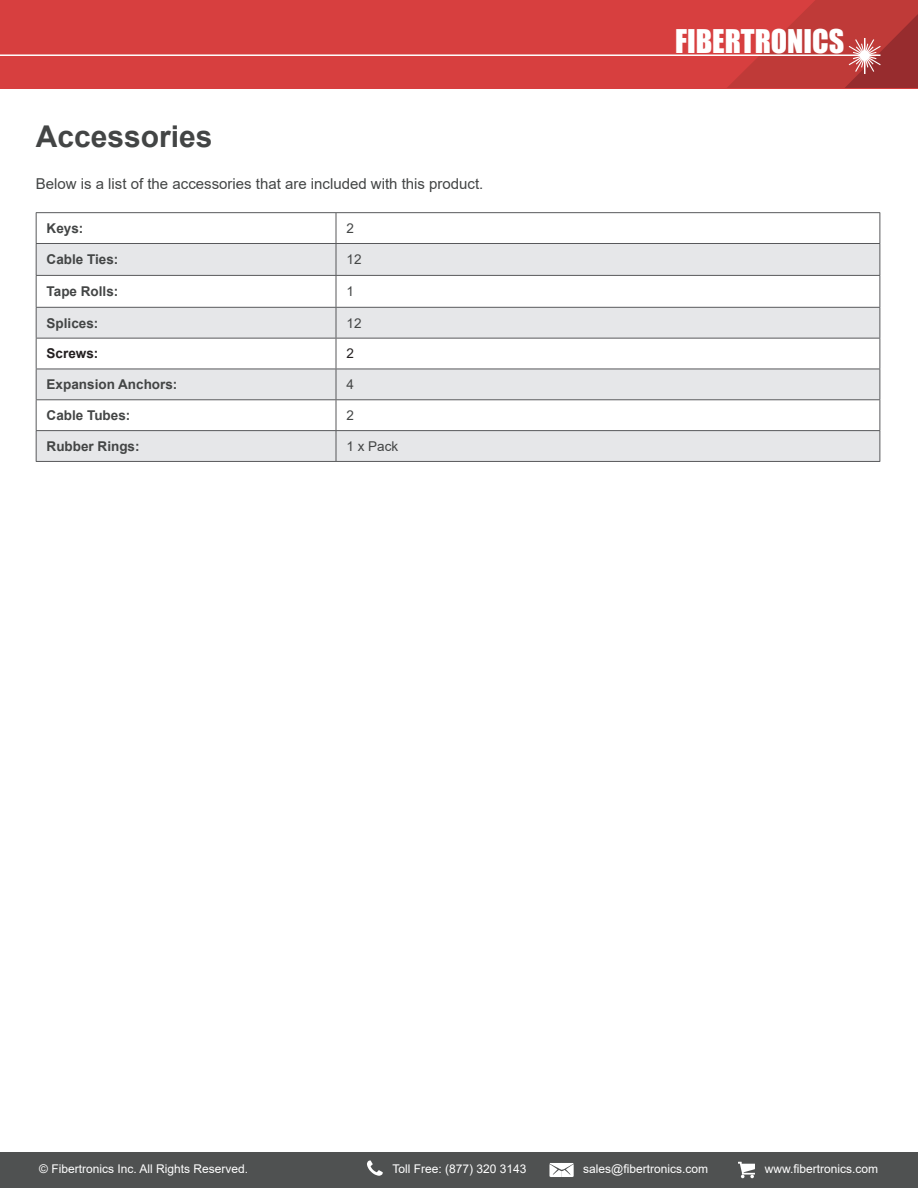
<style>
.page{position:relative;width:918px;height:1188px;background:#fff}
.page>*{position:absolute;margin:0;border:0;box-sizing:border-box;transform-origin:0 0}
.t1{font:30px "Impact";color:#fff}
.t2{font:700 30px "Arial";color:#434545}
.t3{font:15px "Arial";color:#434545}
.t4{font:700 13.5px "Arial";color:#434545}
.t5{font:13.5px "Arial";color:#434545}
.t6{font:700 13.5px "Arial";color:#231f20}
.t7{font:13.5px "Arial";color:#231f20}
.t8{font:12px "Arial";color:#fff}
</style>
<div class="page">
<svg style="left:0;top:0;width:918px;height:88px;background:#d24141"></svg>
<div style="left:0;top:1152px;width:918px;height:36px;background:#4f5151"></div>
<svg style="left:367px;top:1160px;width:16px;height:16px"></svg>
<svg style="left:549px;top:1163px;width:25px;height:14px"></svg>
<svg style="left:738px;top:1162px;width:17px;height:16px"></svg>
<svg style="left:37px;top:213px;width:843px;height:30px"></svg>
<svg style="left:37px;top:244px;width:843px;height:217px;fill:#e6e7e9"></svg>
<hr style="left:36px;top:212px;width:300px;height:1px;background:#58595b">
<hr style="left:36px;top:213px;width:1px;height:30px;background:#58595b">
<hr style="left:336px;top:212px;width:544px;height:1px;background:#58595b">
<hr style="left:336px;top:213px;width:1px;height:30px;background:#58595b">
<hr style="left:880px;top:213px;width:1px;height:30px;background:#58595b">
<hr style="left:36px;top:243px;width:300px;height:1px;background:#58595b">
<hr style="left:36px;top:244px;width:1px;height:31px;background:#58595b">
<hr style="left:336px;top:243px;width:544px;height:1px;background:#58595b">
<hr style="left:336px;top:244px;width:1px;height:31px;background:#58595b">
<hr style="left:880px;top:244px;width:1px;height:31px;background:#58595b">
<hr style="left:36px;top:275px;width:300px;height:1px;background:#58595b">
<hr style="left:36px;top:276px;width:1px;height:31px;background:#58595b">
<hr style="left:336px;top:275px;width:544px;height:1px;background:#58595b">
<hr style="left:336px;top:276px;width:1px;height:31px;background:#58595b">
<hr style="left:880px;top:276px;width:1px;height:31px;background:#58595b">
<hr style="left:36px;top:307px;width:300px;height:1px;background:#58595b">
<hr style="left:36px;top:308px;width:1px;height:30px;background:#58595b">
<hr style="left:336px;top:307px;width:544px;height:1px;background:#58595b">
<hr style="left:336px;top:308px;width:1px;height:30px;background:#58595b">
<hr style="left:880px;top:308px;width:1px;height:30px;background:#58595b">
<hr style="left:36px;top:338px;width:300px;height:1px;background:#58595b">
<hr style="left:36px;top:339px;width:1px;height:30px;background:#58595b">
<hr style="left:336px;top:338px;width:544px;height:1px;background:#58595b">
<hr style="left:336px;top:339px;width:1px;height:30px;background:#58595b">
<hr style="left:880px;top:339px;width:1px;height:30px;background:#58595b">
<hr style="left:36px;top:369px;width:300px;height:1px;background:#58595b">
<hr style="left:36px;top:369px;width:1px;height:30px;background:#58595b">
<hr style="left:336px;top:369px;width:544px;height:1px;background:#58595b">
<hr style="left:336px;top:369px;width:1px;height:30px;background:#58595b">
<hr style="left:880px;top:369px;width:1px;height:30px;background:#58595b">
<hr style="left:36px;top:399px;width:300px;height:1px;background:#58595b">
<hr style="left:36px;top:400px;width:1px;height:30px;background:#58595b">
<hr style="left:336px;top:399px;width:544px;height:1px;background:#58595b">
<hr style="left:336px;top:400px;width:1px;height:30px;background:#58595b">
<hr style="left:880px;top:400px;width:1px;height:30px;background:#58595b">
<hr style="left:36px;top:430px;width:300px;height:1px;background:#58595b">
<hr style="left:36px;top:431px;width:1px;height:30px;background:#58595b">
<hr style="left:336px;top:430px;width:544px;height:1px;background:#58595b">
<hr style="left:336px;top:431px;width:1px;height:30px;background:#58595b">
<hr style="left:880px;top:431px;width:1px;height:30px;background:#58595b">
<hr style="left:36px;top:461px;width:300px;height:1px;background:#58595b">
<hr style="left:336px;top:461px;width:544px;height:1px;background:#58595b">
<h1 class="t2" style="left:36px;top:115px;width:178px">Accessories</h1>
<p class="t3" style="left:36px;top:173px;width:449px">Below is a list of the accessories that are included with this product.</p>
<p class="t4" style="left:47px;top:219px;width:38px">Keys:</p>
<p class="t5" style="left:346px;top:219px;width:9px">2</p>
<p class="t4" style="left:47px;top:250px;width:73px">Cable Ties:</p>
<p class="t5" style="left:346px;top:250px;width:17px">12</p>
<p class="t4" style="left:47px;top:282px;width:73px">Tape Rolls:</p>
<p class="t5" style="left:346px;top:282px;width:9px">1</p>
<p class="t4" style="left:47px;top:313px;width:53px">Splices:</p>
<p class="t5" style="left:346px;top:314px;width:17px">12</p>
<p class="t6" style="left:47px;top:344px;width:53px">Screws:</p>
<p class="t7" style="left:346px;top:344px;width:9px">2</p>
<p class="t4" style="left:47px;top:375px;width:132px">Expansion Anchors:</p>
<p class="t5" style="left:346px;top:375px;width:9px">4</p>
<p class="t4" style="left:47px;top:406px;width:85px">Cable Tubes:</p>
<p class="t5" style="left:346px;top:406px;width:9px">2</p>
<p class="t4" style="left:47px;top:437px;width:95px">Rubber Rings:</p>
<p class="t5" style="left:346px;top:437px;width:53px">1 x Pack</p>
<h1 class="t1" style="left:675px;top:18px;width:171px">FIBERTRONICS</h1>
<p class="t8" style="left:39px;top:1161px;width:210px">© Fibertronics Inc. All Rights Reserved.</p>
<p class="t8" style="left:392px;top:1161px;width:136px">Toll Free: (877) 320 3143</p>
<p class="t8" style="left:583px;top:1161px;width:126px">sales@fibertronics.com</p>
<p class="t8" style="left:765px;top:1161px;width:115px">www.fibertronics.com</p>
</div>
